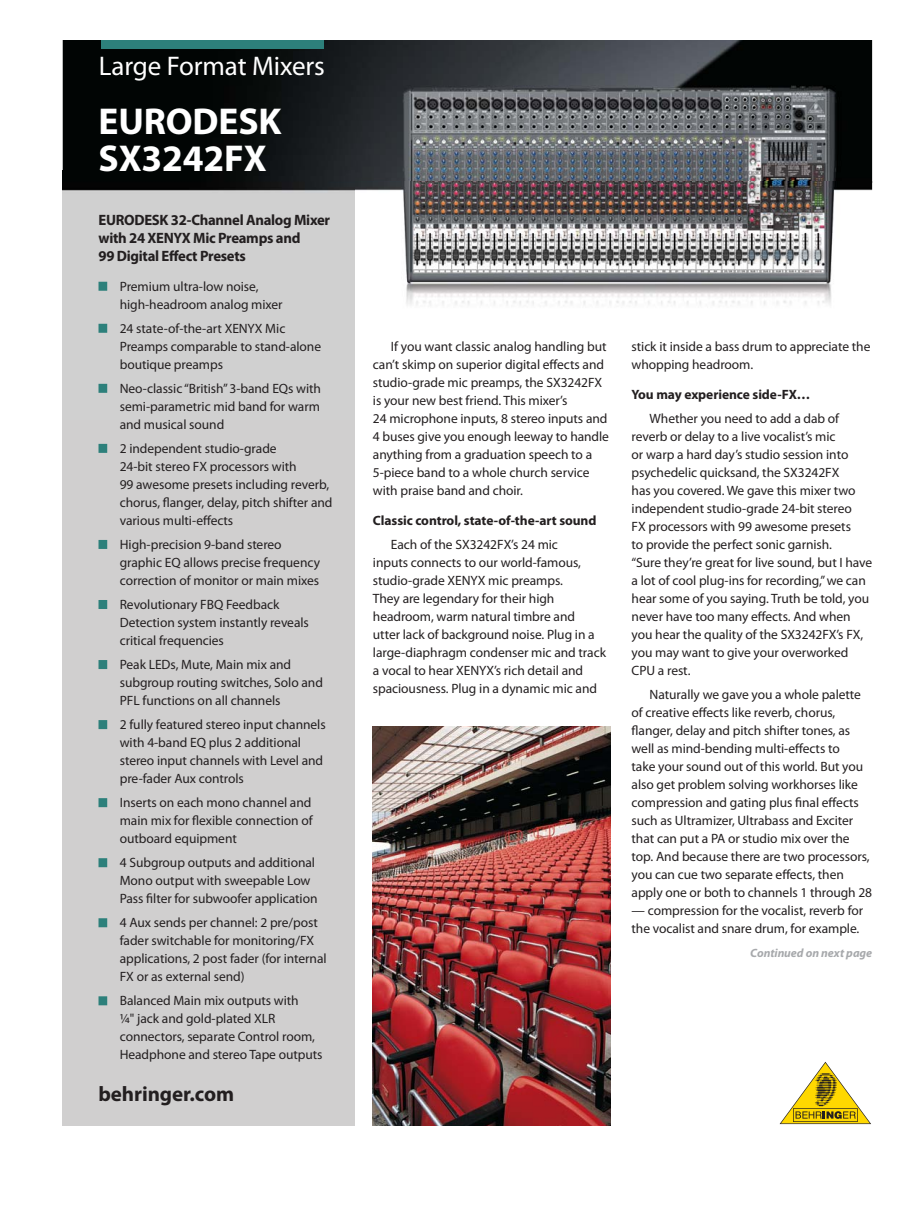
<style>
.page{position:relative;width:910px;height:1206px;background:#fff}
.page>*{position:absolute;margin:0;border:0;box-sizing:border-box;transform-origin:0 0}
.t1{font:700 37.5px/37.5px "Myriad Pro";letter-spacing:-.005em;color:#fff}
.t2{font:27px "Myriad Pro";letter-spacing:-.005em;color:#fff}
.t3{font:700 21px "Myriad Pro";letter-spacing:-.005em;color:#231f20}
.t4{font:700 15px/18px "Myriad Pro";letter-spacing:-.02em;color:#231f20}
.t5{font:13.5px/18px "Myriad Pro";letter-spacing:-.005em;color:#231f20}
.t6{font:700 13.5px "Myriad Pro";letter-spacing:-.005em;color:#231f20}
.t7{font:italic 700 12px "Myriad Pro";letter-spacing:-.005em;color:#a7a9ac}
</style>
<div class="page">
<div style="left:63px;top:171px;width:292px;height:954px;background:#d0cfcf"></div>
<img style="left:63px;top:40px;width:809px;height:142px">
<img style="left:355px;top:182px;width:517px;height:124px">
<img style="left:63px;top:171px;width:292px;height:222px">
<div style="left:99px;top:282px;width:8px;height:9px;background:#2d807b"></div>
<div style="left:99px;top:324px;width:8px;height:9px;background:#2d807b"></div>
<div style="left:99px;top:384px;width:8px;height:9px;background:#2d807b"></div>
<div style="left:99px;top:444px;width:8px;height:9px;background:#2d807b"></div>
<div style="left:99px;top:540px;width:8px;height:9px;background:#2d807b"></div>
<div style="left:99px;top:600px;width:8px;height:9px;background:#2d807b"></div>
<div style="left:99px;top:660px;width:8px;height:9px;background:#2d807b"></div>
<div style="left:99px;top:720px;width:8px;height:9px;background:#2d807b"></div>
<div style="left:99px;top:798px;width:8px;height:9px;background:#2d807b"></div>
<div style="left:99px;top:858px;width:8px;height:9px;background:#2d807b"></div>
<div style="left:99px;top:918px;width:8px;height:9px;background:#2d807b"></div>
<div style="left:99px;top:996px;width:8px;height:9px;background:#2d807b"></div>
<div style="left:101px;top:40px;width:222px;height:9px;background:#2d807b"></div>
<img style="left:373px;top:726px;width:237px;height:399px">
<svg style="left:780px;top:1061px;width:91px;height:62px"></svg>
<h2 class="t2" style="left:99px;top:55px;width:227px">Large Format Mixers</h2>
<h1 class="t1" style="left:99px;top:106px;width:184px">EURODESK<br>SX3242FX</h1>
<p class="t4" style="left:99px;top:212px;width:233px">EURODESK 32-Channel Analog Mixer with 24 XENYX Mic Preamps and<br>99 Digital Effect Presets</p>
<p class="t5" style="left:120px;top:278px;width:164px">Premium ultra-low noise, high-headroom analog mixer</p>
<p class="t5" style="left:120px;top:320px;width:203px">24 state-of-the-art XENYX Mic<br>Preamps comparable to stand-alone boutique preamps</p>
<p class="t5" style="left:120px;top:380px;width:203px;text-align:justify">Neo-classic “British” 3-band EQs with semi-parametric mid band for warm and musical sound</p>
<p class="t5" style="left:120px;top:440px;width:214px">2 independent studio-grade<br>24-bit stereo FX processors with<br>99 awesome presets including reverb, chorus, flanger, delay, pitch shifter and various multi-effects</p>
<p class="t5" style="left:120px;top:536px;width:202px">High-precision 9-band stereo graphic EQ allows precise frequency correction of monitor or main mixes</p>
<p class="t5" style="left:120px;top:596px;width:191px">Revolutionary FBQ Feedback<br>Detection system instantly reveals critical frequencies</p>
<p class="t5" style="left:120px;top:656px;width:205px">Peak LEDs, Mute, Main mix and subgroup routing switches, Solo and<br>PFL functions on all channels</p>
<p class="t5" style="left:120px;top:716px;width:207px">2 fully featured stereo input channels with 4-band EQ plus 2 additional stereo input channels with Level and pre-fader Aux controls</p>
<p class="t5" style="left:120px;top:794px;width:194px;text-align:justify">Inserts on each mono channel and main mix for flexible connection of outboard equipment</p>
<p class="t5" style="left:120px;top:854px;width:199px">4 Subgroup outputs and additional<br>Mono output with sweepable Low<br>Pass filter for subwoofer application</p>
<p class="t5" style="left:120px;top:914px;width:208px">4 Aux sends per channel: 2 pre/post fader switchable for monitoring/FX applications, 2 post fader (for internal FX or as external send)</p>
<p class="t5" style="left:120px;top:992px;width:204px">Balanced Main mix outputs with<br>¼" jack and gold-plated XLR connectors, separate Control room,<br>Headphone and stereo Tape outputs</p>
<h3 class="t3" style="left:99px;top:1086px;width:137px">behringer.com</h3>
<p class="t5" style="left:373px;top:338px;width:238px;text-indent:18px">If you want classic analog handling but can’t skimp on superior digital effects and studio-grade mic preamps, the SX3242FX is your new best friend. This mixer’s<br>24 microphone inputs, 8 stereo inputs and 4 buses give you enough leeway to handle anything from a graduation speech to a 5-piece band to a whole church service with praise band and choir.</p>
<p class="t6" style="left:373px;top:515px;width:225px">Classic control, state-of-the-art sound</p>
<p class="t5" style="left:373px;top:536px;width:235px;text-indent:18px">Each of the SX3242FX’s 24 mic<br>inputs connects to our world-famous, studio-grade XENYX mic preamps.<br>They are legendary for their high headroom, warm natural timbre and<br>utter lack of background noise. Plug in a large-diaphragm condenser mic and track a vocal to hear XENYX’s rich detail and spaciousness. Plug in a dynamic mic and</p>
<p class="t5" style="left:632px;top:338px;width:240px">stick it inside a bass drum to appreciate the whopping headroom.</p>
<p class="t6" style="left:632px;top:389px;width:180px">You may experience side-FX…</p>
<p class="t5" style="left:632px;top:410px;width:242px;text-indent:18px">Whether you need to add a dab of reverb or delay to a live vocalist’s mic<br>or warp a hard day’s studio session into psychedelic quicksand, the SX3242FX<br>has you covered. We gave this mixer two independent studio-grade 24-bit stereo<br>FX processors with 99 awesome presets<br>to provide the perfect sonic garnish.<br>“Sure they’re great for live sound, but I have a lot of cool plug-ins for recording,” we can hear some of you saying. Truth be told, you never have too many effects. And when you hear the quality of the SX3242FX’s FX, you may want to give your overworked CPU a rest.</p>
<p class="t5" style="left:632px;top:686px;width:242px;text-indent:18px">Naturally we gave you a whole palette of creative effects like reverb, chorus, flanger, delay and pitch shifter tones, as well as mind-bending multi-effects to<br>take your sound out of this world. But you also get problem solving workhorses like compression and gating plus final effects such as Ultramizer, Ultrabass and Exciter that can put a PA or studio mix over the top. And because there are two processors, you can cue two separate effects, then apply one or both to channels 1 through 28</p>
<p class="t5" style="left:632px;top:902px;width:233px">— compression for the vocalist, reverb for the vocalist and snare drum, for example.</p>
<p class="t7" style="left:750px;top:948px;width:123px">Continued on next page</p>
</div>
